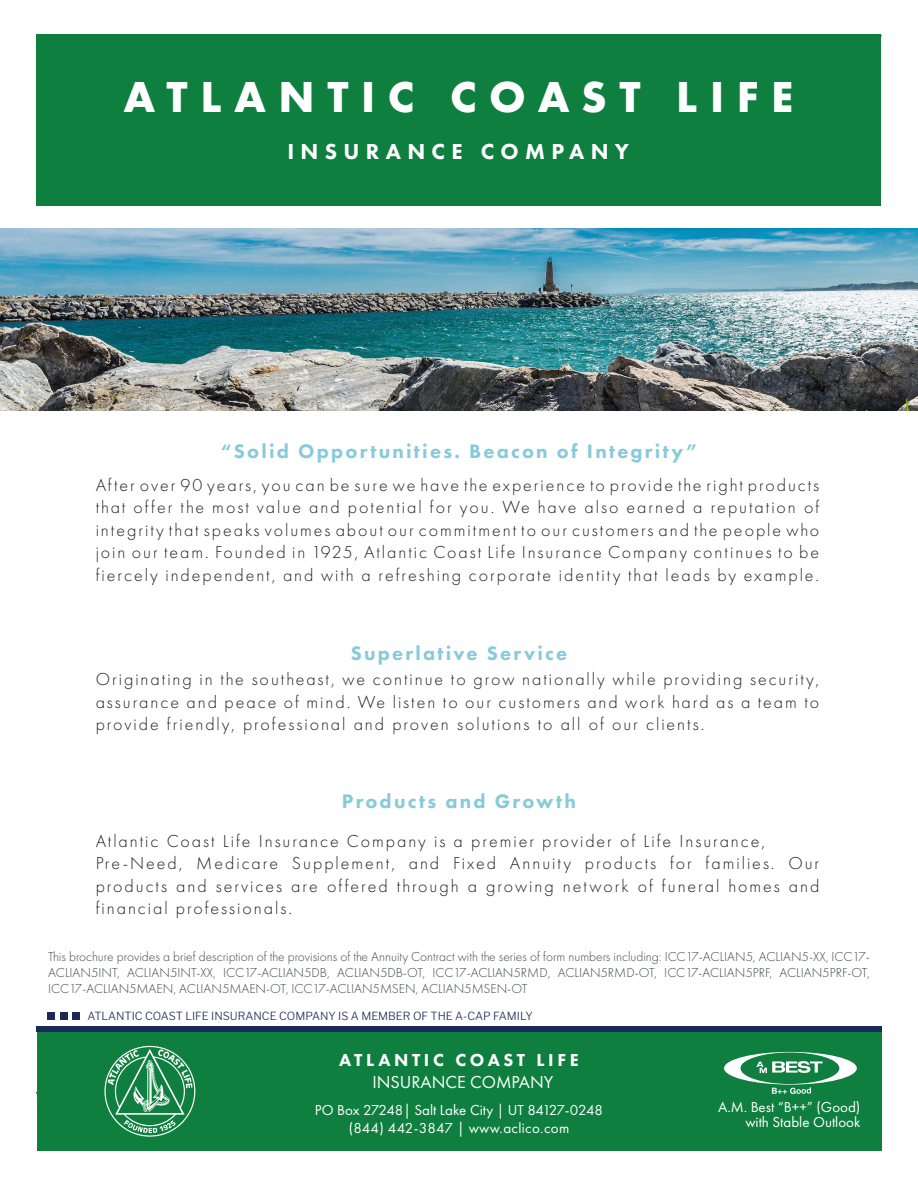
<style>
.page{position:relative;width:918px;height:1188px;background:#fff}
.page>*{position:absolute;margin:0;border:0;box-sizing:border-box;transform-origin:0 0}
.t1{font:700 45px "Futura PT";letter-spacing:.28em;color:#fff}
.t2{font:800 22.5px "Futura PT";letter-spacing:.28em;color:#fff}
.t3{font:800 20.25px "Futura PT";letter-spacing:.11em;color:#87cadb}
.t4{font:300 18px/22.5px "Futura PT";letter-spacing:.11em;color:#231f20;text-align:justify}
.t5{font:800 18px "Futura PT";letter-spacing:.2em;color:#fff}
.t6{font:18px "Futura PT";color:#fff}
.t7{font:15px "Futura PT";color:#fff}
.t8{font:15px "Futura PT";letter-spacing:.02em;color:#fff}
.t9{font:300 13.5px/16.2px "Futura PT";color:#43464b;text-align:justify}
.t10{font:300 11.1px "Libre Franklin";color:#1c2957}
.t11{font:9.45px/11.4px "Myriad Pro";color:#fff}
</style>
<div class="page">
<hr style="left:36px;top:35px;width:846px;height:2px;background:#40ae49">
<hr style="left:36px;top:1092px;width:846px;height:2px;background:#0e7f3f">
<img style="left:0;top:228px;width:918px;height:182px">
<div style="left:37px;top:1032px;width:845px;height:118px;background:#0e7f3f"></div>
<div style="left:36px;top:34px;width:845px;height:172px;background:#0e7f3f"></div>
<svg style="left:104px;top:1046px;width:91px;height:91px"></svg>
<svg style="left:724px;top:1052px;width:133px;height:42px"></svg>
<div style="left:37px;top:1027px;width:845px;height:5px;background:#1c2957"></div>
<div style="left:48px;top:1012px;width:7px;height:7px;background:#1c2957"></div>
<div style="left:73px;top:1012px;width:7px;height:7px;background:#1c2957"></div>
<div style="left:60px;top:1012px;width:7px;height:7px;background:#1c2957"></div>
<p class="t1" style="left:123px;top:68px;width:671px">ATLANTIC COAST LIFE</p>
<p class="t2" style="left:287px;top:137px;width:343px">INSURANCE COMPANY</p>
<p class="t3" style="left:221px;top:439px;width:478px">“Solid Opportunities. Beacon of Integrity”</p>
<p class="t4" style="left:96px;top:474px;width:725px">After over 90 years, you can be sure we have the experience to provide the right products that offer the most value and potential for you. We have also earned a reputation of integrity that speaks volumes about our commitment to our customers and the people who join our team. Founded in 1925, Atlantic Coast Life Insurance Company continues to be fiercely independent, and with a refreshing corporate identity that leads by example.</p>
<p class="t3" style="left:351px;top:641px;width:218px">Superlative Service</p>
<p class="t4" style="left:96px;top:668px;width:725px">Originating in the southeast, we continue to grow nationally while providing security, assurance and peace of mind. We listen to our customers and work hard as a team to provide friendly, professional and proven solutions to all of our clients.</p>
<p class="t3" style="left:342px;top:789px;width:236px">Products and Growth</p>
<p class="t4" style="left:96px;top:830px;width:671px">Atlantic Coast Life Insurance Company is a premier provider of Life Insurance,</p>
<p class="t4" style="left:96px;top:852px;width:725px">Pre-Need, Medicare Supplement, and Fixed Annuity products for families. Our products and services are offered through a growing network of funeral homes and financial professionals.</p>
<p class="t9" style="left:48px;top:948px;width:823px">This brochure provides a brief description of the provisions of the Annuity Contract with the series of form numbers including: ICC17-ACLIAN5, ACLIAN5-XX, ICC17- ACLIAN5INT, ACLIAN5INT-XX, ICC17-ACLIAN5DB, ACLIAN5DB-OT, ICC17-ACLIAN5RMD, ACLIAN5RMD-OT, ICC17-ACLIAN5PRF, ACLIAN5PRF-OT, ICC17-ACLIAN5MAEN, ACLIAN5MAEN-OT, ICC17-ACLIAN5MSEN, ACLIAN5MSEN-OT</p>
<p class="t10" style="left:88px;top:1009px;width:447px">ATLANTIC COAST LIFE INSURANCE COMPANY IS A MEMBER OF THE A-CAP FAMILY</p>
<p class="t5" style="left:339px;top:1049px;width:241px">ATLANTIC COAST LIFE</p>
<p class="t6" style="left:372px;top:1071px;width:182px">INSURANCE COMPANY</p>
<p class="t7" style="left:315px;top:1101px;width:290px">PO Box 27248| Salt Lake City | UT 84127-0248</p>
<p class="t8" style="left:349px;top:1119px;width:222px">(844) 442-3847 | www.aclico.com</p>
<p class="t11" style="left:726px;top:1095px;width:129px">A.M. Best “B++” (Good) with<br>Stable Outlook as of March 2021</p>
<p class="t7" style="left:718px;top:1098px;width:144px">A.M. Best “B++” (Good)</p>
<p class="t7" style="left:745px;top:1113px;width:116px">with Stable Outlook</p>
</div>
